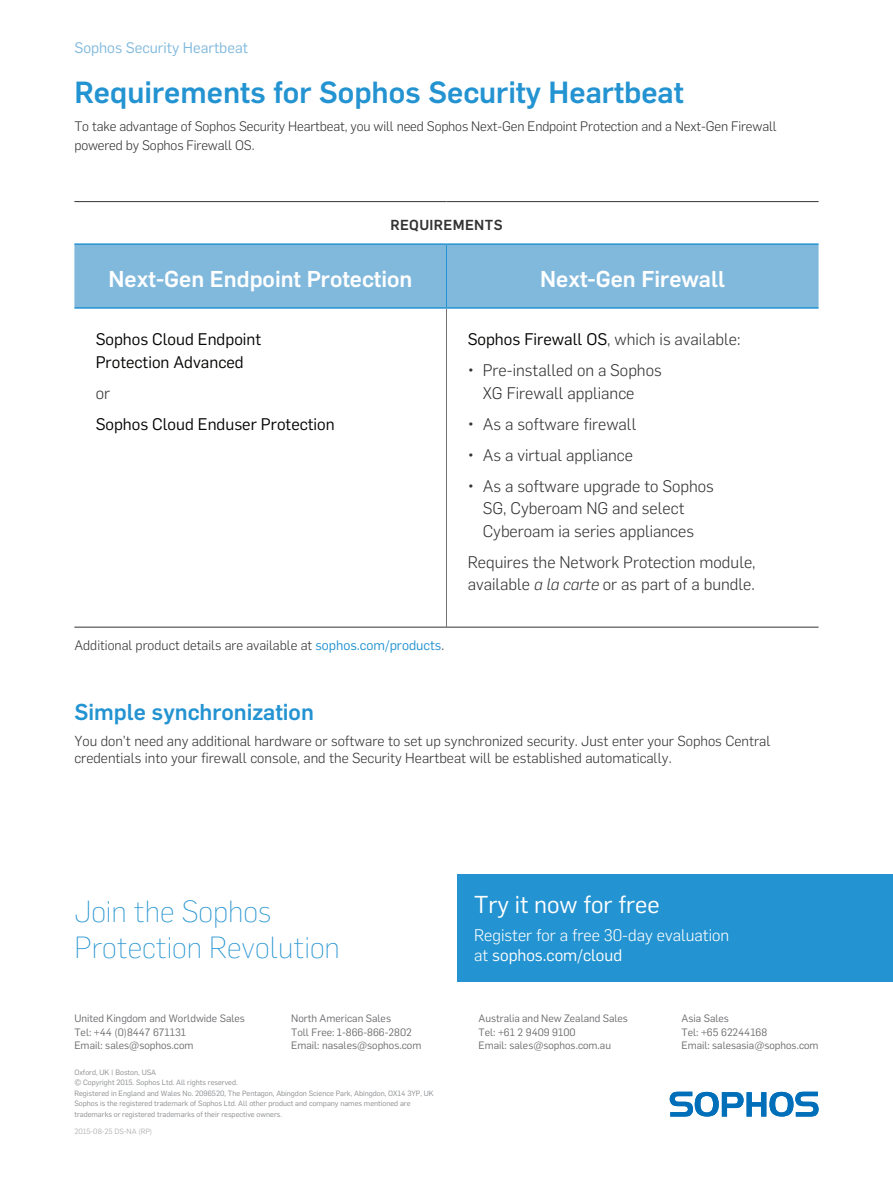
<style>
.page{position:relative;width:893px;height:1191px;background:#fff}
.page>*{position:absolute;margin:0;border:0;box-sizing:border-box;transform-origin:0 0}
.t1{font:500 30px "Flama";color:#2393d1}
.t2{font:200 30px/36px "Flama";color:#2393d1}
.t3{font:24px "Flama";color:#fff}
.t4{font:500 22.5px "Flama";color:#fff}
.t5{font:500 22.5px "Flama";color:#2393d1}
.t6{font:300 16.5px/22.5px "Flama";color:#323332}
.t7{font:16.5px/22.5px "Flama";color:#040503}
.t8{font:300 16.5px/19.5px "Flama";color:#fff}
.t9{font:15px "Flama";color:#81b9dd}
.t10{font:300 14.25px/17.1px "Flama";color:#323332}
.t11{font:500 14.25px "Flama";letter-spacing:.025em;color:#323332}
.t12{font:300 13.5px/19.5px "Flama";letter-spacing:-.01em;color:#323332}
.t13{font:10.5px/13.5px "Flama";color:#6c6d70}
.t14{font:7.5px/10.5px "Flama";color:#8a8c8f}
.t15{font:7.5px "Flama";color:#b2b3b7}
.s1{font-weight:400;color:#2393d1}
.s2{font-weight:400;color:#040503}
.s3{font-style:italic}
.s4{font-weight:400}
</style>
<div class="page">
<svg style="left:670px;top:1091px;width:149px;height:25px"></svg>
<div style="left:457px;top:874px;width:436px;height:107px;background:#2393d1"></div>
<div style="left:74px;top:245px;width:745px;height:62px;background:#81b9dd"></div>
<hr style="left:74px;top:201px;width:372px;height:1px;background:#323332">
<hr style="left:446px;top:201px;width:373px;height:1px;background:#323332">
<hr style="left:74px;top:243px;width:372px;height:2px;background:#2393d1">
<hr style="left:446px;top:243px;width:373px;height:2px;background:#2393d1">
<hr style="left:74px;top:307px;width:372px;height:2px;background:#2393d1">
<hr style="left:446px;top:307px;width:373px;height:2px;background:#2393d1">
<hr style="left:446px;top:245px;width:1px;height:62px;background:#2393d1">
<hr style="left:446px;top:309px;width:1px;height:318px;background:#737473">
<hr style="left:74px;top:627px;width:372px;height:1px;background:#323332">
<hr style="left:446px;top:627px;width:373px;height:1px;background:#323332">
<h3 class="t9" style="left:74px;top:38px;width:175px">Sophos Security Heartbeat</h3>
<h1 class="t1" style="left:74px;top:71px;width:611px">Requirements for Sophos Security Heartbeat</h1>
<h3 class="t12" style="left:74px;top:116px;width:704px">To take advantage of Sophos Security Heartbeat, you will need Sophos Next-Gen Endpoint Protection and a Next-Gen Firewall powered by Sophos Firewall OS.</h3>
<h3 class="t11" style="left:390px;top:214px;width:114px">REQUIREMENTS</h3>
<h3 class="t4" style="left:109px;top:262px;width:305px">Next-Gen Endpoint Protection</h3>
<h3 class="t4" style="left:540px;top:262px;width:186px">Next-Gen Firewall</h3>
<h3 class="t7" style="left:96px;top:327px;width:167px">Sophos Cloud Endpoint<br>Protection Advanced</h3>
<h3 class="t6" style="left:96px;top:380px;width:16px">or</h3>
<h3 class="t7" style="left:96px;top:411px;width:241px">Sophos Cloud Enduser Protection</h3>
<h3 class="t12" style="left:74px;top:634px;width:371px">Additional product details are available at <span class="s1">sophos.com/products</span>.</h3>
<h3 class="t6" style="left:468px;top:327px;width:274px"><span class="s2">Sophos Firewall OS</span>, which is available:</h3>
<h3 class="t6" style="left:483px;top:358px;width:180px;text-indent:-15px">• Pre-installed on a Sophos<br>XG Firewall appliance</h3>
<h3 class="t6" style="left:468px;top:411px;width:170px">• As a software firewall</h3>
<h3 class="t6" style="left:468px;top:442px;width:167px">• As a virtual appliance</h3>
<h3 class="t6" style="left:483px;top:473px;width:233px;text-indent:-15px">• As a software upgrade to Sophos<br>SG, Cyberoam NG and select<br>Cyberoam ia series appliances</h3>
<h3 class="t6" style="left:468px;top:549px;width:289px">Requires the Network Protection module, available <span class="s3">a la carte</span> or as part of a bundle.</h3>
<h3 class="t5" style="left:74px;top:696px;width:241px">Simple synchronization</h3>
<h3 class="t10" style="left:74px;top:731px;width:698px">You don’t need any additional hardware or software to set up synchronized security. Just enter your Sophos Central credentials into your firewall console, and the Security Heartbeat will be established automatically.</h3>
<h1 class="t2" style="left:74px;top:892px;width:267px">Join the Sophos<br>Protection Revolution</h1>
<h2 class="t3" style="left:474px;top:888px;width:187px">Try it now for free</h2>
<h3 class="t8" style="left:474px;top:924px;width:257px">Register for a free 30-day evaluation at <span class="s4">sophos.com/cloud</span></h3>
<h3 class="t13" style="left:74px;top:1011px;width:172px">United Kingdom and Worldwide Sales<br>Tel: +44 (0)8447 671131<br>Email: sales@sophos.com</h3>
<h3 class="t13" style="left:291px;top:1011px;width:132px">North American Sales<br>Toll Free: 1-866-866-2802<br>Email: nasales@sophos.com</h3>
<h3 class="t13" style="left:478px;top:1011px;width:151px">Australia and New Zealand Sales<br>Tel: +61 2 9409 9100<br>Email: sales@sophos.com.au</h3>
<h3 class="t13" style="left:681px;top:1011px;width:139px">Asia Sales<br>Tel: +65 62244168<br>Email: salesasia@sophos.com</h3>
<p class="t14" style="left:74px;top:1066px;width:361px">Oxford, UK | Boston, USA<br>© Copyright 2015. Sophos Ltd. All rights reserved.<br>Registered in England and Wales No. 2096520, The Pentagon, Abingdon Science Park, Abingdon, OX14 3YP, UK Sophos is the registered trademark of Sophos Ltd. All other product and company names mentioned are trademarks or registered trademarks of their respective owners.</p>
<p class="t15" style="left:74px;top:1126px;width:79px">2015-08-25 DS-NA (RP)</p>
</div>
